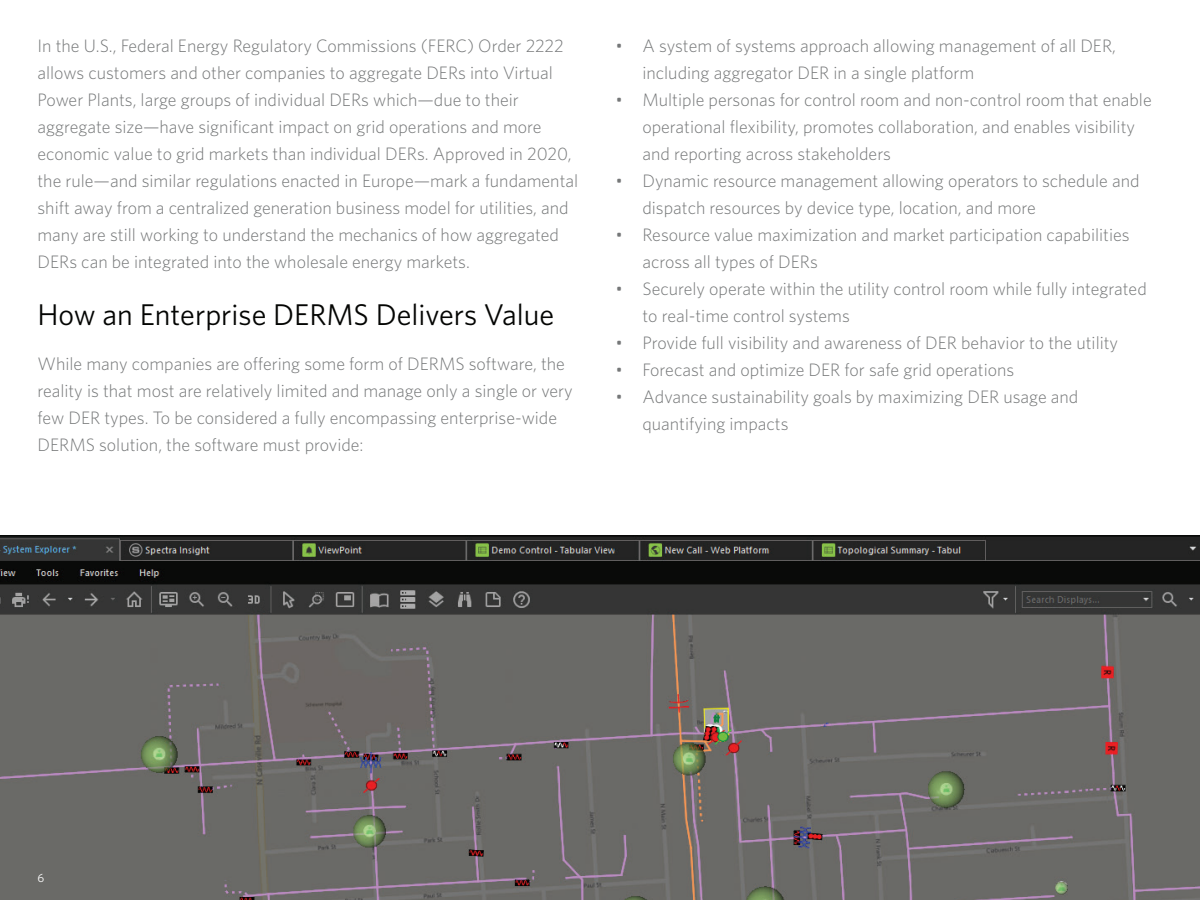
<style>
.page{position:relative;width:1200px;height:900px;background:#fff}
.page>*{position:absolute;margin:0;border:0;box-sizing:border-box;transform-origin:0 0}
.t1{font:30px "Whitney";color:#040503}
.t2{font:300 18px/27px "Whitney";color:#757778}
.t3{font:12px "Whitney";color:#fff}
</style>
<div class="page">
<img style="left:0;top:536px;width:1200px;height:364px">
<p class="t2" style="left:38px;top:31px;width:542px">In the U.S., Federal Energy Regulatory Commissions (FERC) Order 2222 allows customers and other companies to aggregate DERs into Virtual Power Plants, large groups of individual DERs which—due to their aggregate size—have significant impact on grid operations and more economic value to grid markets than individual DERs. Approved in 2020, the rule—and similar regulations enacted in Europe—mark a fundamental shift away from a centralized generation business model for utilities, and many are still working to understand the mechanics of how aggregated DERs can be integrated into the wholesale energy markets.</p>
<h1 class="t1" style="left:38px;top:297px;width:518px">How an Enterprise DERMS Delivers Value</h1>
<p class="t2" style="left:38px;top:350px;width:537px">While many companies are offering some form of DERMS software, the reality is that most are relatively limited and manage only a single or very few DER types. To be considered a fully encompassing enterprise-wide DERMS solution, the software must provide:</p>
<p class="t2" style="left:642px;top:31px;width:475px;text-indent:-27px">• A system of systems approach allowing management of all DER, including aggregator DER in a single platform</p>
<p class="t2" style="left:642px;top:85px;width:511px;text-indent:-27px">• Multiple personas for control room and non-control room that enable operational flexibility, promotes collaboration, and enables visibility and reporting across stakeholders</p>
<p class="t2" style="left:642px;top:166px;width:499px;text-indent:-27px">• Dynamic resource management allowing operators to schedule and dispatch resources by device type, location, and more</p>
<p class="t2" style="left:642px;top:220px;width:489px;text-indent:-27px">• Resource value maximization and market participation capabilities across all types of DERs</p>
<p class="t2" style="left:642px;top:274px;width:506px;text-indent:-27px">• Securely operate within the utility control room while fully integrated to real-time control systems</p>
<p class="t2" style="left:615px;top:328px;width:504px">• Provide full visibility and awareness of DER behavior to the utility</p>
<p class="t2" style="left:615px;top:355px;width:400px">• Forecast and optimize DER for safe grid operations</p>
<p class="t2" style="left:642px;top:382px;width:437px;text-indent:-27px">• Advance sustainability goals by maximizing DER usage and quantifying impacts</p>
<p class="t3" style="left:38px;top:871px;width:8px">6</p>
</div>
